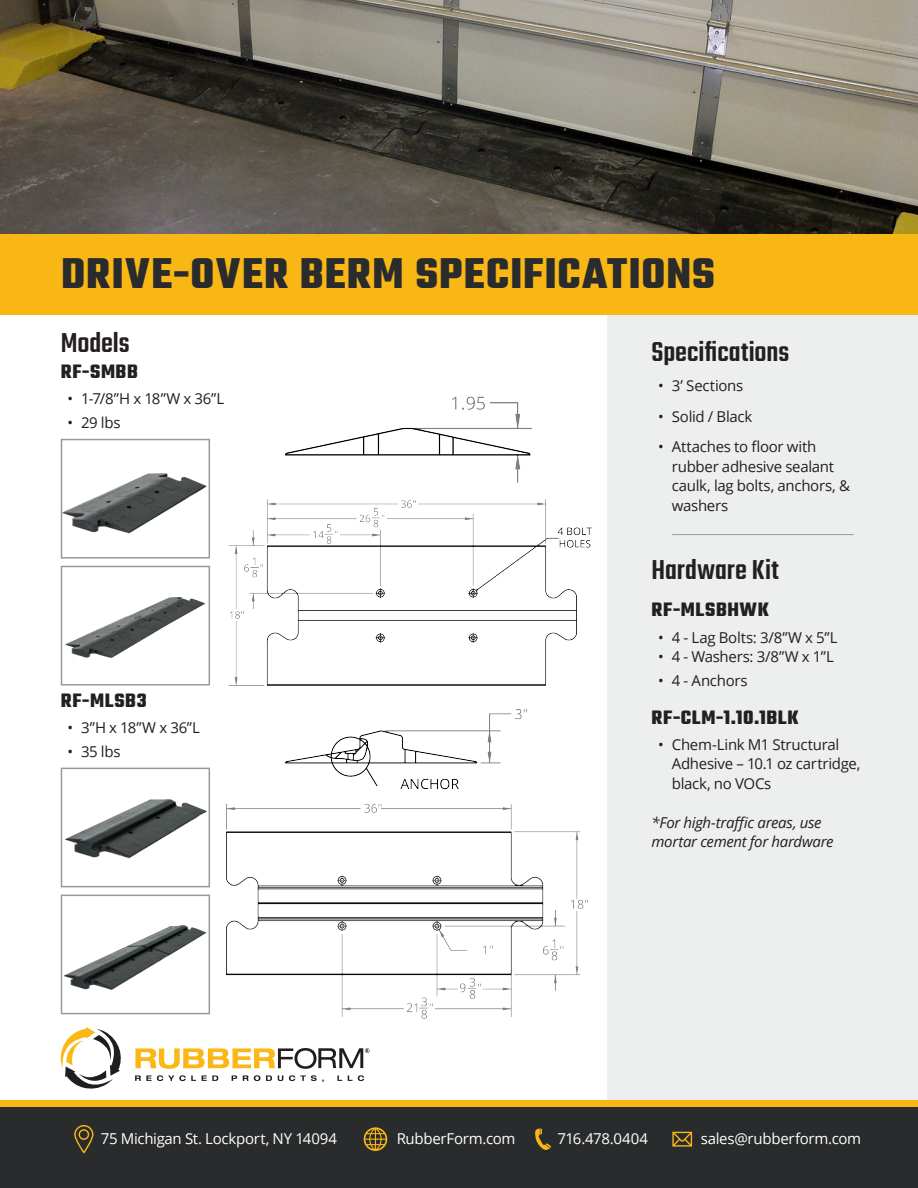
<style>
.page{position:relative;width:918px;height:1188px;background:#fff}
.page>*{position:absolute;margin:0;border:0;box-sizing:border-box;transform-origin:0 0}
.t1{font:700 46.5px "Teko";letter-spacing:.025em;color:#292b2c}
.t2{font:500 30px "Teko";color:#231f20}
.t3{font:700 21px "Teko";letter-spacing:.03em;color:#231f20}
.t4{font:15px/19.5px "Open Sans";letter-spacing:-.02em;color:#231f20}
.t5{font:15px "Open Sans";letter-spacing:-.02em;color:#fff}
.t6{font:italic 15px/19.5px "Open Sans";letter-spacing:-.02em;color:#231f20}
</style>
<div class="page">
<div style="left:608px;top:315px;width:310px;height:785px;background:#edeeee"></div>
<div style="left:0;top:1100px;width:918px;height:54px;background:#f9b716"></div>
<div style="left:0;top:1107px;width:918px;height:81px;background:#292b2c"></div>
<svg style="left:135px;top:1075px;width:61px;height:6px"></svg>
<svg style="left:202px;top:1075px;width:16px;height:6px"></svg>
<svg style="left:232px;top:1075px;width:5px;height:6px"></svg>
<svg style="left:243px;top:1075px;width:17px;height:6px"></svg>
<svg style="left:266px;top:1075px;width:6px;height:6px"></svg>
<svg style="left:278px;top:1075px;width:5px;height:6px"></svg>
<svg style="left:289px;top:1075px;width:35px;height:7px"></svg>
<svg style="left:337px;top:1075px;width:5px;height:6px"></svg>
<svg style="left:348px;top:1075px;width:4px;height:6px"></svg>
<svg style="left:358px;top:1075px;width:6px;height:6px"></svg>
<svg style="left:135px;top:1048px;width:235px;height:21px"></svg>
<svg style="left:61px;top:1027px;width:60px;height:62px"></svg>
<svg style="left:672px;top:1132px;width:20px;height:15px"></svg>
<svg style="left:535px;top:1128px;width:16px;height:22px"></svg>
<svg style="left:74px;top:1125px;width:20px;height:28px"></svg>
<svg style="left:364px;top:1127px;width:23px;height:24px"></svg>
<img style="left:0;top:0;width:918px;height:234px">
<hr style="left:672px;top:534px;width:182px;height:1px;background:#989999">
<div style="left:0;top:234px;width:918px;height:81px;background:#f9b716"></div>
<img style="left:64px;top:473px;width:143px;height:61px">
<div style="left:61px;top:439px;width:149px;height:120px;border:2px solid #989999"></div>
<img style="left:65px;top:597px;width:140px;height:65px">
<div style="left:61px;top:566px;width:149px;height:120px;border:2px solid #989999"></div>
<img style="left:65px;top:799px;width:142px;height:60px">
<div style="left:61px;top:768px;width:149px;height:119px;border:2px solid #989999"></div>
<img style="left:64px;top:925px;width:143px;height:65px">
<div style="left:61px;top:895px;width:149px;height:119px;border:2px solid #989999"></div>
<img style="left:286px;top:396px;width:246px;height:87px">
<img style="left:228px;top:500px;width:364px;height:186px">
<img style="left:226px;top:803px;width:362px;height:216px">
<img style="left:286px;top:709px;width:242px;height:80px">
<p class="t1" style="left:61px;top:243px;width:656px">DRIVE-OVER BERM SPECIFICATIONS</p>
<p class="t2" style="left:61px;top:326px;width:70px">Models</p>
<p class="t3" style="left:61px;top:358px;width:79px">RF-SMBB</p>
<p class="t4" style="left:68px;top:389px;width:158px">• 1-7/8”H x 18”W x 36”L</p>
<p class="t4" style="left:68px;top:413px;width:55px">• 29 lbs</p>
<p class="t3" style="left:61px;top:687px;width:87px">RF-MLSB3</p>
<p class="t4" style="left:68px;top:717px;width:134px">• 3”H x 18”W x 36”L</p>
<p class="t4" style="left:68px;top:741px;width:54px">• 35 lbs</p>
<p class="t2" style="left:652px;top:335px;width:139px">Specifications</p>
<p class="t4" style="left:658px;top:376px;width:86px">• 3’ Sections</p>
<p class="t4" style="left:658px;top:406px;width:96px">• Solid / Black</p>
<p class="t4" style="left:672px;top:436px;width:180px;text-indent:-14px">• Attaches to floor with rubber adhesive sealant caulk, lag bolts, anchors, &amp; washers</p>
<p class="t2" style="left:652px;top:552px;width:129px">Hardware Kit</p>
<p class="t3" style="left:652px;top:596px;width:119px">RF-MLSBHWK</p>
<p class="t4" style="left:658px;top:627px;width:181px">• 4 - Lag Bolts: 3/8”W x 5”L</p>
<p class="t4" style="left:658px;top:646px;width:177px">• 4 - Washers: 3/8”W x 1”L</p>
<p class="t4" style="left:658px;top:670px;width:91px">• 4 - Anchors</p>
<p class="t3" style="left:652px;top:703px;width:148px">RF-CLM-1.10.1BLK</p>
<p class="t4" style="left:672px;top:734px;width:190px;text-indent:-14px">• Chem-Link M1 Structural<br>Adhesive – 10.1 oz cartridge, black, no VOCs</p>
<p class="t6" style="left:652px;top:812px;width:184px">*For high-traffic areas, use mortar cement for hardware</p>
<p class="t5" style="left:101px;top:1128px;width:238px">75 Michigan St. Lockport, NY 14094</p>
<p class="t5" style="left:397px;top:1128px;width:120px">RubberForm.com</p>
<p class="t5" style="left:558px;top:1128px;width:92px">716.478.0404</p>
<p class="t5" style="left:701px;top:1128px;width:162px">sales@rubberform.com</p>
</div>
